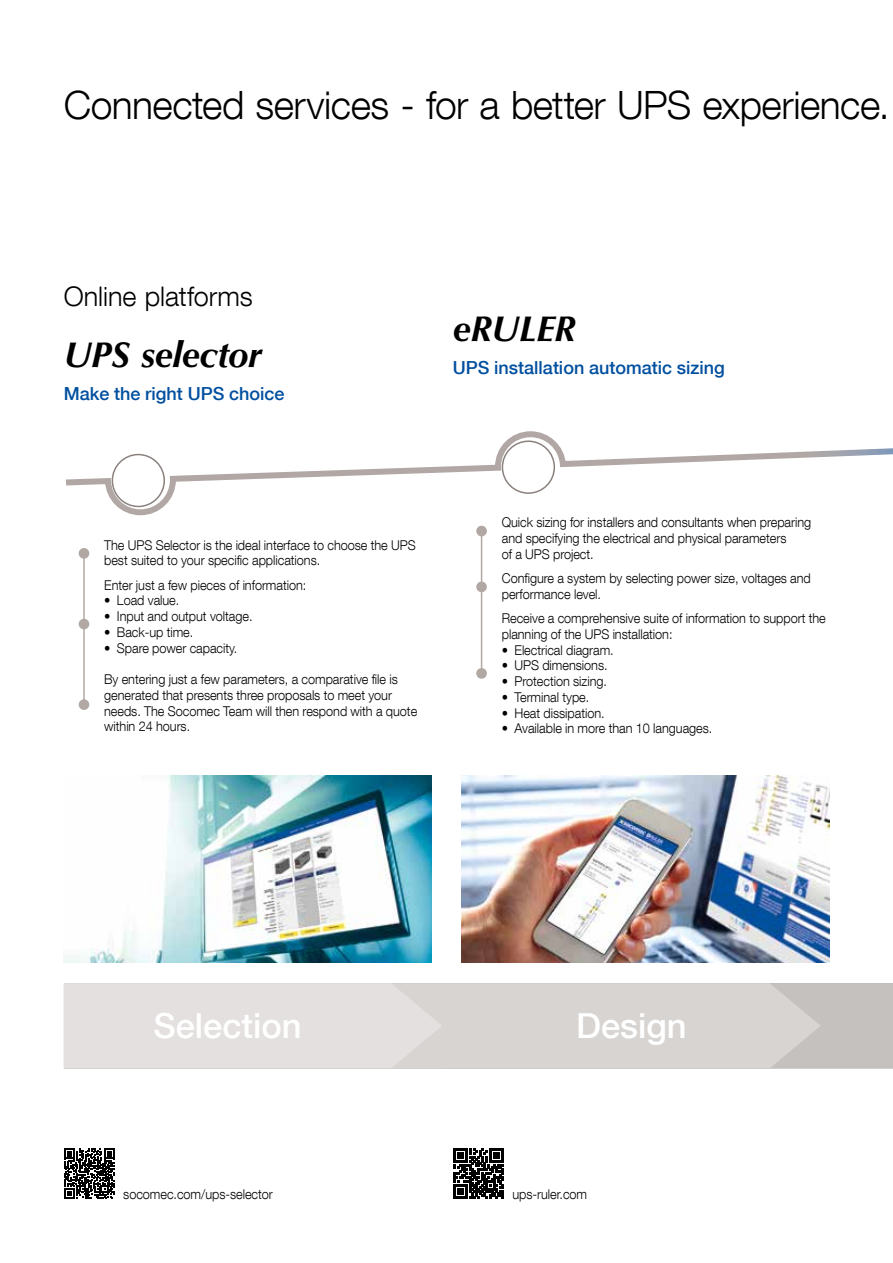
<style>
.page{position:relative;width:893px;height:1263px;background:#fff}
.page>*{position:absolute;margin:0;border:0;box-sizing:border-box;transform-origin:0 0}
.t1{font:300 39px "Helvetica Neue LT Com";letter-spacing:-.015em;color:#000}
.t2{font:italic 700 36px "Optima LT Std";letter-spacing:-.015em;color:#000}
.t3{font:500 34.5px "Helvetica Neue LT Com";color:#fff}
.t4{font:300 27px "Helvetica Neue LT Com";letter-spacing:-.005em;color:#000}
.t5{font:500 18px "Helvetica Neue LT Com";color:#004f9f}
.t6{font:300 13.5px/15.8px "Helvetica Neue LT Com";letter-spacing:-.005em;color:#000;scale:.94 1}
</style>
<div class="page">
<hr style="left:83px;top:555px;width:2px;height:150px;background:#b1a8a4">
<hr style="left:481px;top:531px;width:1px;height:142px;background:#b1a8a4">
<div style="left:79px;top:548px;width:10px;height:11px;background:#b1a8a4;border-radius:50%"></div>
<div style="left:79px;top:619px;width:10px;height:10px;background:#b1a8a4;border-radius:50%"></div>
<div style="left:79px;top:699px;width:10px;height:11px;background:#b1a8a4;border-radius:50%"></div>
<div style="left:476px;top:526px;width:11px;height:10px;background:#b1a8a4;border-radius:50%"></div>
<div style="left:476px;top:581px;width:11px;height:11px;background:#b1a8a4;border-radius:50%"></div>
<div style="left:476px;top:668px;width:11px;height:11px;background:#b1a8a4;border-radius:50%"></div>
<img style="left:64px;top:776px;width:368px;height:187px">
<img style="left:461px;top:776px;width:368px;height:187px">
<svg style="left:66px;top:431px;width:827px;height:85px"></svg>
<div style="left:821px;top:983px;width:72px;height:85px;background:#c5c1bf"></div>
<svg style="left:64px;top:983px;width:757px;height:85px;background:#dbd8d7"></svg>
<svg style="left:453px;top:1148px;width:50px;height:51px"></svg>
<svg style="left:64px;top:1148px;width:50px;height:51px"></svg>
<h1 class="t1" style="left:64px;top:82px;width:827px">Connected services - for a better UPS experience.</h1>
<h3 class="t4" style="left:64px;top:280px;width:190px">Online platforms</h3>
<h2 class="t2" style="left:64px;top:333px;width:200px">UPS selector</h2>
<h3 class="t5" style="left:64px;top:383px;width:222px">Make the right UPS choice</h3>
<h2 class="t2" style="left:453px;top:308px;width:125px">eRULER</h2>
<h3 class="t5" style="left:453px;top:357px;width:273px">UPS installation automatic sizing</h3>
<p class="t6" style="left:104px;top:537px;width:333px">The UPS Selector is the ideal interface to choose the UPS best suited to your specific applications.</p>
<p class="t6" style="left:104px;top:577px;width:217px">Enter just a few pieces of information:</p>
<p class="t6" style="left:104px;top:592px;width:82px">• Load value.</p>
<p class="t6" style="left:104px;top:608px;width:159px">• Input and output voltage.</p>
<p class="t6" style="left:104px;top:624px;width:96px">• Back-up time.</p>
<p class="t6" style="left:104px;top:640px;width:143px">• Spare power capacity.</p>
<p class="t6" style="left:104px;top:671px;width:335px">By entering just a few parameters, a comparative file is generated that presents three proposals to meet your needs. The Socomec Team will then respond with a quote within 24 hours.</p>
<p class="t6" style="left:502px;top:514px;width:331px">Quick sizing for installers and consultants when preparing and specifying the electrical and physical parameters<br>of a UPS project.</p>
<p class="t6" style="left:502px;top:570px;width:330px">Configure a system by selecting power size, voltages and performance level.</p>
<p class="t6" style="left:502px;top:610px;width:346px">Receive a comprehensive suite of information to support the planning of the UPS installation:</p>
<p class="t6" style="left:502px;top:642px;width:121px">• Electrical diagram.</p>
<p class="t6" style="left:502px;top:657px;width:114px">• UPS dimensions.</p>
<p class="t6" style="left:502px;top:673px;width:113px">• Protection sizing.</p>
<p class="t6" style="left:502px;top:689px;width:95px">• Terminal type.</p>
<p class="t6" style="left:502px;top:705px;width:111px">• Heat dissipation.</p>
<p class="t6" style="left:502px;top:720px;width:226px">• Available in more than 10 languages.</p>
<h3 class="t3" style="left:153px;top:1005px;width:150px">Selection</h3>
<h3 class="t3" style="left:576px;top:1005px;width:112px">Design</h3>
<p class="t6" style="left:123px;top:1186px;width:161px">socomec.com/ups-selector</p>
<p class="t6" style="left:512px;top:1186px;width:81px">ups-ruler.com</p>
</div>
